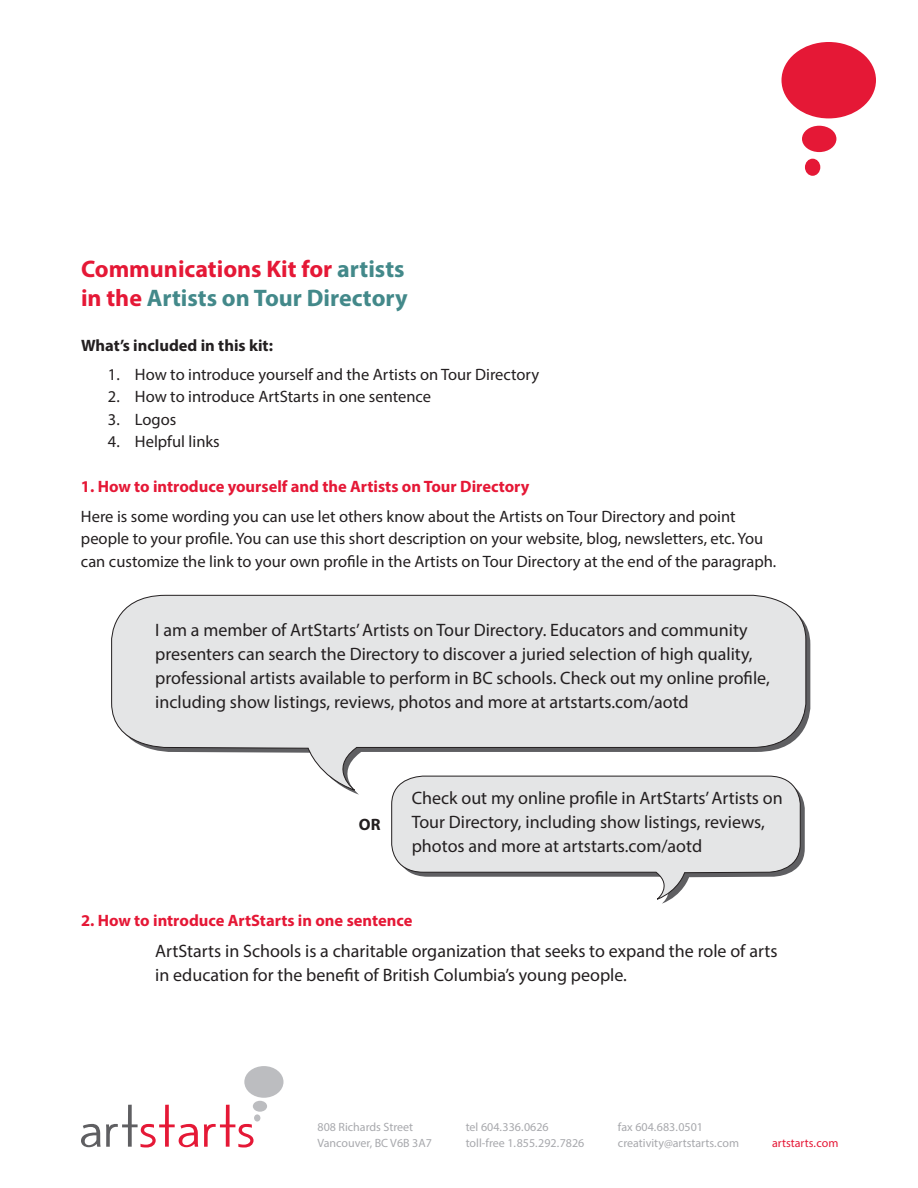
<style>
.page{position:relative;width:918px;height:1188px;background:#fff}
.page>*{position:absolute;margin:0;border:0;box-sizing:border-box;transform-origin:0 0}
.t1{font:700 24px/28.5px "Myriad Pro";color:#43898a}
.t2{font:18px/24px "Myriad Pro";color:#231f20}
.t3{font:16.5px/22.5px "Myriad Pro";color:#231f20}
.t4{font:700 16.5px "Myriad Pro";color:#e51836}
.t5{font:700 16.5px "Myriad Pro";color:#231f20}
.t6{font:12px/16.5px "Myriad Pro";color:#a8a9ad}
.t7{font:12px "Myriad Pro";color:#e51836}
.s1{color:#e51836}
</style>
<div class="page">
<svg style="left:662px;top:795px;width:143px;height:109px"></svg>
<svg style="left:111px;top:595px;width:696px;height:196px"></svg>
<svg style="left:391px;top:775px;width:410px;height:125px"></svg>
<div style="left:805px;top:159px;width:15px;height:17px;background:#e51836;border-radius:50%"></div>
<div style="left:802px;top:126px;width:34px;height:26px;background:#e51836;border-radius:50%"></div>
<div style="left:782px;top:42px;width:94px;height:76px;background:#e51836;border-radius:50%"></div>
<div style="left:254px;top:1114px;width:6px;height:8px;background:#bcbdc0;border-radius:50%"></div>
<div style="left:253px;top:1101px;width:14px;height:11px;background:#bcbdc0;border-radius:50%"></div>
<div style="left:244px;top:1066px;width:39px;height:32px;background:#bcbdc0;border-radius:50%"></div>
<svg style="left:81px;top:1105px;width:117px;height:43px"></svg>
<svg style="left:204px;top:1105px;width:50px;height:43px"></svg>
<h1 class="t1" style="left:81px;top:254px;width:328px"><span class="s1">Communications Kit for</span> artists <span class="s1">in the</span> Artists on Tour Directory</h1>
<p class="t5" style="left:81px;top:334px;width:193px">What’s included in this kit:</p>
<p class="t3" style="left:108px;top:363px;width:433px">1. How to introduce yourself and the Artists on Tour Directory</p>
<p class="t3" style="left:108px;top:385px;width:325px">2. How to introduce ArtStarts in one sentence</p>
<p class="t3" style="left:108px;top:408px;width:70px">3. Logos</p>
<p class="t3" style="left:108px;top:430px;width:113px">4. Helpful links</p>
<p class="t4" style="left:81px;top:476px;width:450px">1. How to introduce yourself and the Artists on Tour Directory</p>
<p class="t3" style="left:81px;top:505px;width:697px">Here is some wording you can use let others know about the Artists on Tour Directory and point people to your profile. You can use this short description on your website, blog, newsletters, etc. You can customize the link to your own profile in the Artists on Tour Directory at the end of the paragraph.</p>
<p class="t2" style="left:155px;top:617px;width:616px">I am a member of ArtStarts’ Artists on Tour Directory. Educators and community presenters can search the Directory to discover a juried selection of high quality, professional artists available to perform in BC schools. Check out my online profile, including show listings, reviews, photos and more at artstarts.com/aotd</p>
<p class="t5" style="left:359px;top:814px;width:23px">OR</p>
<p class="t2" style="left:412px;top:785px;width:373px">Check out my online profile in ArtStarts’ Artists on<br>Tour Directory, including show listings, reviews, photos and more at artstarts.com/aotd</p>
<p class="t4" style="left:81px;top:910px;width:333px">2. How to introduce ArtStarts in one sentence</p>
<p class="t2" style="left:155px;top:938px;width:624px">ArtStarts in Schools is a charitable organization that seeks to expand the role of arts in education for the benefit of British Columbia’s young people.</p>
<p class="t6" style="left:318px;top:1119px;width:116px">808 Richards Street<br>Vancouver, BC V6B 3A7</p>
<p class="t6" style="left:618px;top:1119px;width:123px">fax 604.683.0501 creativity@artstarts.com</p>
<p class="t6" style="left:466px;top:1119px;width:120px">tel 604.336.0626 toll-free 1.855.292.7826</p>
<p class="t7" style="left:772px;top:1136px;width:68px">artstarts.com</p>
</div>
